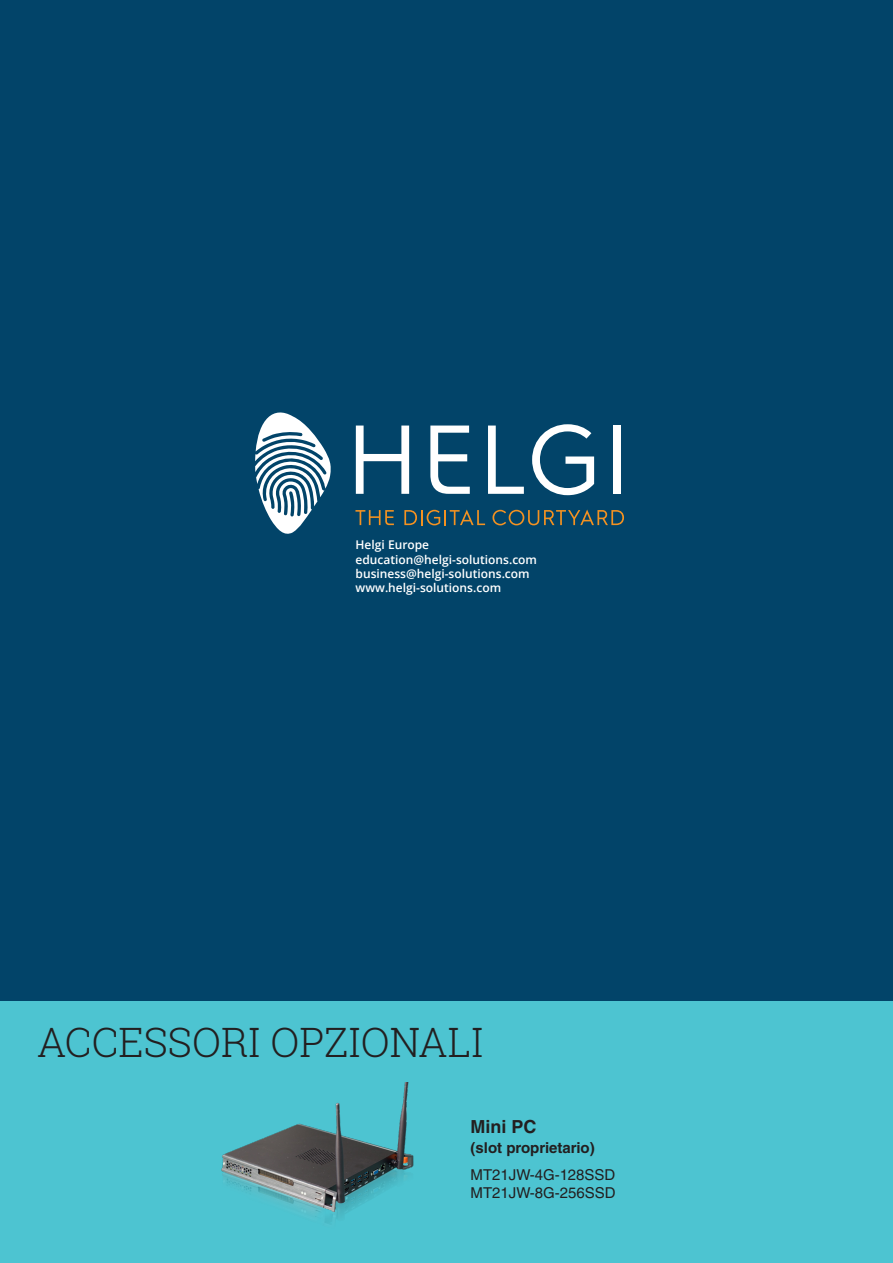
<style>
.page{position:relative;width:893px;height:1263px;background:#024469}
.page>*{position:absolute;margin:0;border:0;box-sizing:border-box;transform-origin:0 0}
.Intestazione_pagina{font:300 40.5px "Roboto Slab";color:#231f20}
.t1{font:700 18px "Helvetica LT Std";color:#231f20}
.t2{font:15px "Helvetica LT Std";color:#231f20}
.t3{font:700 15px "Helvetica LT Std";color:#231f20}
.Indirizzo_in_alto_a{font:600 12px "Open Sans";color:#fff}
</style>
<div class="page">
<svg style="left:255px;top:412px;width:76px;height:122px"></svg>
<svg style="left:356px;top:425px;width:53px;height:69px"></svg>
<svg style="left:430px;top:425px;width:40px;height:69px"></svg>
<svg style="left:488px;top:425px;width:36px;height:69px"></svg>
<svg style="left:532px;top:424px;width:62px;height:71px"></svg>
<div style="left:613px;top:425px;width:8px;height:69px;background:#fff"></div>
<svg style="left:355px;top:510px;width:39px;height:15px"></svg>
<svg style="left:404px;top:509px;width:81px;height:16px"></svg>
<svg style="left:492px;top:509px;width:132px;height:16px"></svg>
<div style="left:0;top:1001px;width:893px;height:262px;background:#4dc4d1"></div>
<img style="left:221px;top:1083px;width:193px;height:140px">
<p class="Indirizzo_in_alto_a" style="left:356px;top:537px;width:75px">Helgi Europe</p>
<p class="Indirizzo_in_alto_a" style="left:356px;top:551px;width:183px">education@helgi-solutions.com</p>
<p class="Indirizzo_in_alto_a" style="left:356px;top:565px;width:176px">business@helgi-solutions.com</p>
<p class="Indirizzo_in_alto_a" style="left:356px;top:580px;width:147px">www.helgi-solutions.com</p>
<p class="Intestazione_pagina" style="left:37px;top:1014px;width:448px">ACCESSORI OPZIONALI</p>
<p class="t1" style="left:470px;top:1115px;width:68px">Mini PC</p>
<p class="t3" style="left:470px;top:1138px;width:126px">(slot proprietario)</p>
<p class="t2" style="left:470px;top:1166px;width:146px">MT21JW-4G-128SSD</p>
<p class="t2" style="left:470px;top:1184px;width:147px">MT21JW-8G-256SSD</p>
</div>
